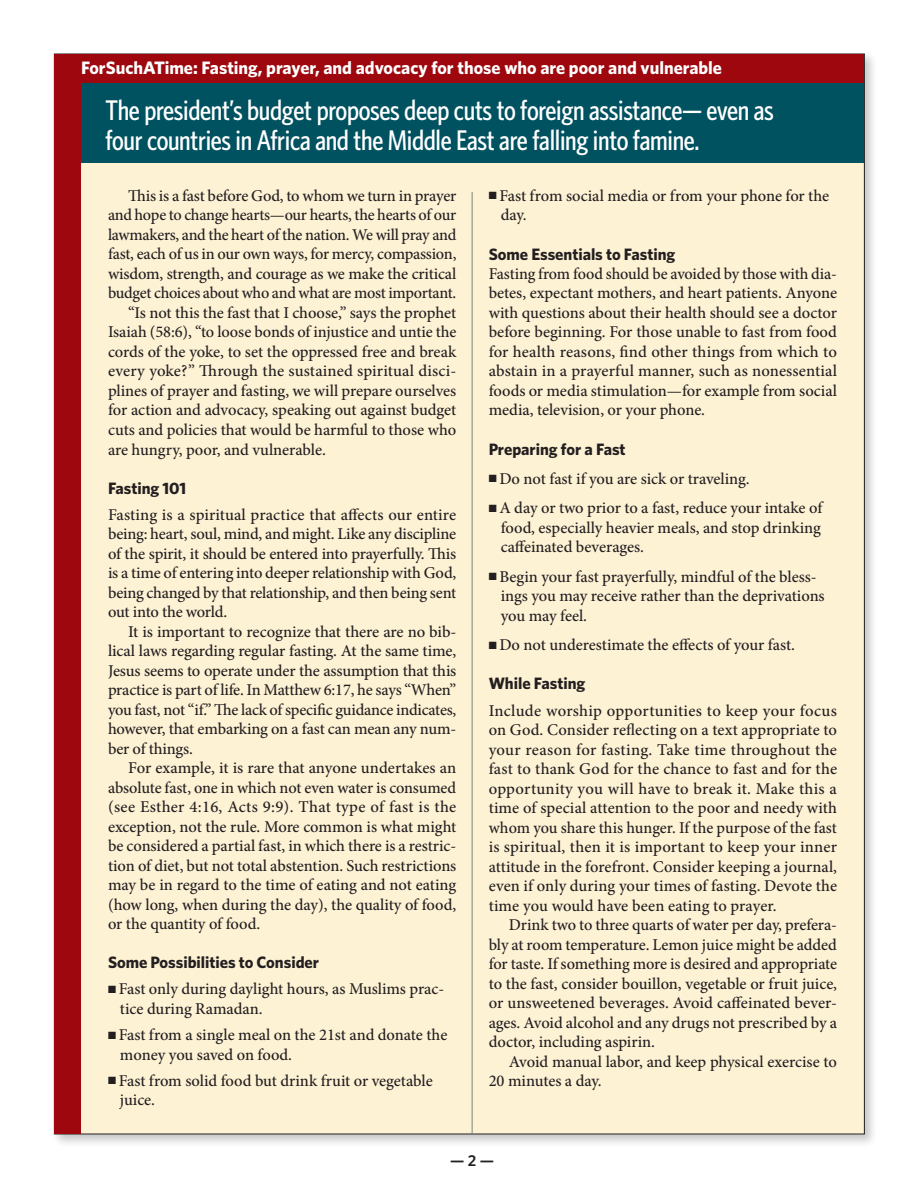
<style>
.page{position:relative;width:918px;height:1188px;background:#fff}
.page>*{position:absolute;margin:0;border:0;box-sizing:border-box;transform-origin:0 0}
.t1{font:500 condensed 28.5px/30px "Whitney HTF";letter-spacing:-.01em;color:#fff}
.t2{font:700 18px "Whitney HTF";color:#fff}
.t3{font:500 16.5px/19.5px "Minion Pro";letter-spacing:-.005em;color:#231f20}
.t4{font:500 16.5px/26.2px "Minion Pro";letter-spacing:.015em;color:#231f20}
.t5{font:700 16.5px "Whitney HTF";color:#231f20}
.t6{font:600 15.75px "Whitney HTF";color:#231f20}
.s1{font-family:"Whitney HTF";font-weight:700}
</style>
<div class="page">
<div style="left:51px;top:50px;width:827px;height:1098px;background:#231f20;opacity:.25"></div>
<div style="left:54px;top:54px;width:810px;height:1080px;background:#fef2d5"></div>
<div style="left:54px;top:54px;width:810px;height:29px;background:#9d070d"></div>
<div style="left:54px;top:62px;width:27px;height:1072px;background:#9d070d"></div>
<div style="left:81px;top:83px;width:783px;height:80px;background:#005260"></div>
<hr style="left:472px;top:192px;width:1px;height:942px;background:#808285">
<p class="t2" style="left:81px;top:57px;width:643px">ForSuchATime: Fasting, prayer, and advocacy for those who are poor and vulnerable</p>
<p class="t1" style="left:105px;top:94px;width:670px">The president’s budget proposes deep cuts to foreign assistance— even as four countries in Africa and the Middle East are falling into famine.</p>
<p class="t3" style="left:128px;top:186px;width:330px">This is a fast before God, to whom we turn in prayer</p>
<p class="t3" style="left:108px;top:206px;width:350px">and hope to change hearts—our hearts, the hearts of our</p>
<p class="t3" style="left:108px;top:225px;width:350px">lawmakers, and the heart of the nation. We will pray and</p>
<p class="t3" style="left:108px;top:245px;width:350px">fast, each of us in our own ways, for mercy, compassion,</p>
<p class="t3" style="left:108px;top:264px;width:350px">wisdom, strength, and courage as we make the critical</p>
<p class="t3" style="left:108px;top:284px;width:350px">budget choices about who and what are most important.</p>
<p class="t3" style="left:128px;top:303px;width:330px">“Is not this the fast that I choose,” says the prophet</p>
<p class="t3" style="left:108px;top:323px;width:350px">Isaiah (58:6), “to loose bonds of injustice and untie the</p>
<p class="t3" style="left:108px;top:342px;width:350px">cords of the yoke, to set the oppressed free and break</p>
<p class="t3" style="left:108px;top:362px;width:350px">every yoke?” Through the sustained spiritual disci-</p>
<p class="t3" style="left:108px;top:381px;width:350px">plines of prayer and fasting, we will prepare ourselves</p>
<p class="t3" style="left:108px;top:401px;width:350px">for action and advocacy, speaking out against budget</p>
<p class="t3" style="left:108px;top:420px;width:350px">cuts and policies that would be harmful to those who</p>
<p class="t3" style="left:108px;top:440px;width:219px">are hungry, poor, and vulnerable.</p>
<p class="t3" style="left:108px;top:475px;width:350px;line-height:26.2px"><span class="s1">Fasting 101<br></span>Fasting is a spiritual practice that affects our entire</p>
<p class="t3" style="left:108px;top:524px;width:350px">being: heart, soul, mind, and might. Like any discipline</p>
<p class="t3" style="left:108px;top:544px;width:350px">of the spirit, it should be entered into prayerfully. This</p>
<p class="t3" style="left:108px;top:563px;width:350px">is a time of entering into deeper relationship with God,</p>
<p class="t3" style="left:108px;top:583px;width:350px">being changed by that relationship, and then being sent</p>
<p class="t3" style="left:108px;top:602px;width:121px">out into the world.</p>
<p class="t3" style="left:128px;top:622px;width:330px">It is important to recognize that there are no bib-</p>
<p class="t3" style="left:108px;top:641px;width:350px">lical laws regarding regular fasting. At the same time,</p>
<p class="t3" style="left:108px;top:661px;width:350px">Jesus seems to operate under the assumption that this</p>
<p class="t3" style="left:108px;top:680px;width:350px">practice is part of life. In Matthew 6:17, he says “When”</p>
<p class="t3" style="left:108px;top:700px;width:350px">you fast, not “if.” The lack of specific guidance indicates,</p>
<p class="t3" style="left:108px;top:719px;width:350px">however, that embarking on a fast can mean any num-</p>
<p class="t3" style="left:108px;top:739px;width:86px">ber of things.</p>
<p class="t3" style="left:128px;top:758px;width:329px">For example, it is rare that anyone undertakes an</p>
<p class="t3" style="left:108px;top:778px;width:350px">absolute fast, one in which not even water is consumed</p>
<p class="t4" style="left:108px;top:794px;width:350px">(see Esther 4:16, Acts 9:9). That type of fast is the</p>
<p class="t3" style="left:108px;top:817px;width:350px">exception, not the rule. More common is what might</p>
<p class="t3" style="left:108px;top:836px;width:350px">be considered a partial fast, in which there is a restric-</p>
<p class="t3" style="left:108px;top:856px;width:350px">tion of diet, but not total abstention. Such restrictions</p>
<p class="t3" style="left:108px;top:875px;width:350px">may be in regard to the time of eating and not eating</p>
<p class="t3" style="left:108px;top:895px;width:350px">(how long, when during the day), the quality of food,</p>
<p class="t3" style="left:108px;top:914px;width:154px">or the quantity of food.</p>
<p class="t5" style="left:108px;top:953px;width:213px">Some Possibilities to Consider</p>
<p class="t3" style="left:120px;top:980px;width:326px;text-indent:-12px">■ Fast only during daylight hours, as Muslims prac&shy;tice during Ramadan.</p>
<p class="t3" style="left:120px;top:1025px;width:329px;text-indent:-12px">■ Fast from a single meal on the 21st and donate the money you saved on food.</p>
<p class="t3" style="left:120px;top:1071px;width:314px;text-indent:-12px">■ Fast from solid food but drink fruit or vegetable juice.</p>
<p class="t3" style="left:501px;top:186px;width:330px;text-indent:-12px">■ Fast from social media or from your phone for the day.</p>
<p class="t3" style="left:489px;top:245px;width:350px"><span class="s1">Some Essentials to Fasting<br></span>Fasting from food should be avoided by those with dia&shy;betes, expectant mothers, and heart patients. Anyone with questions about their health should see a doctor before beginning. For those unable to fast from food for health reasons, find other things from which to abstain in a prayerful manner, such as nonessential foods or media stimulation—for example from social media, television, or your phone.</p>
<p class="t5" style="left:489px;top:439px;width:138px">Preparing for a Fast</p>
<p class="t3" style="left:489px;top:469px;width:263px">■ Do not fast if you are sick or traveling.</p>
<p class="t3" style="left:501px;top:498px;width:323px;text-align:justify;text-indent:-12px">■ A day or two prior to a fast, reduce your intake of food, especially heavier meals, and stop drinking caffeinated beverages.</p>
<p class="t3" style="left:501px;top:567px;width:326px;text-indent:-12px">■ Begin your fast prayerfully, mindful of the bless&shy;ings you may receive rather than the deprivations you may feel.</p>
<p class="t3" style="left:489px;top:635px;width:308px">■ Do not underestimate the effects of your fast.</p>
<p class="t4" style="left:489px;top:671px;width:350px"><span class="s1">While Fasting<br></span>Include worship opportunities to keep your focus</p>
<p class="t3" style="left:489px;top:720px;width:350px">on God. Consider reflecting on a text appropriate to</p>
<p class="t4" style="left:489px;top:736px;width:350px">your reason for fasting. Take time throughout the</p>
<p class="t3" style="left:489px;top:759px;width:350px">fast to thank God for the chance to fast and for the</p>
<p class="t4" style="left:489px;top:775px;width:350px">opportunity you will have to break it. Make this a</p>
<p class="t3" style="left:489px;top:798px;width:350px">time of special attention to the poor and needy with</p>
<p class="t3" style="left:489px;top:818px;width:350px">whom you share this hunger. If the purpose of the fast</p>
<p class="t3" style="left:489px;top:837px;width:350px">is spiritual, then it is important to keep your inner</p>
<p class="t3" style="left:489px;top:857px;width:350px">attitude in the forefront. Consider keeping a journal,</p>
<p class="t3" style="left:489px;top:876px;width:350px">even if only during your times of fasting. Devote the</p>
<p class="t3" style="left:489px;top:896px;width:290px">time you would have been eating to prayer.</p>
<p class="t3" style="left:509px;top:915px;width:330px">Drink two to three quarts of water per day, prefera-</p>
<p class="t3" style="left:489px;top:935px;width:350px">bly at room temperature. Lemon juice might be added</p>
<p class="t3" style="left:489px;top:954px;width:350px">for taste. If something more is desired and appropriate</p>
<p class="t3" style="left:489px;top:974px;width:350px">to the fast, consider bouillon, vegetable or fruit juice,</p>
<p class="t3" style="left:489px;top:993px;width:350px">or unsweetened beverages. Avoid caffeinated bever-</p>
<p class="t3" style="left:489px;top:1013px;width:350px">ages. Avoid alcohol and any drugs not prescribed by a</p>
<p class="t3" style="left:489px;top:1032px;width:168px">doctor, including aspirin.</p>
<p class="t3" style="left:509px;top:1052px;width:330px">Avoid manual labor, and keep physical exercise to</p>
<p class="t3" style="left:489px;top:1071px;width:115px">20 minutes a day.</p>
<p class="t6" style="left:450px;top:1151px;width:45px">— 2 —</p>
</div>
